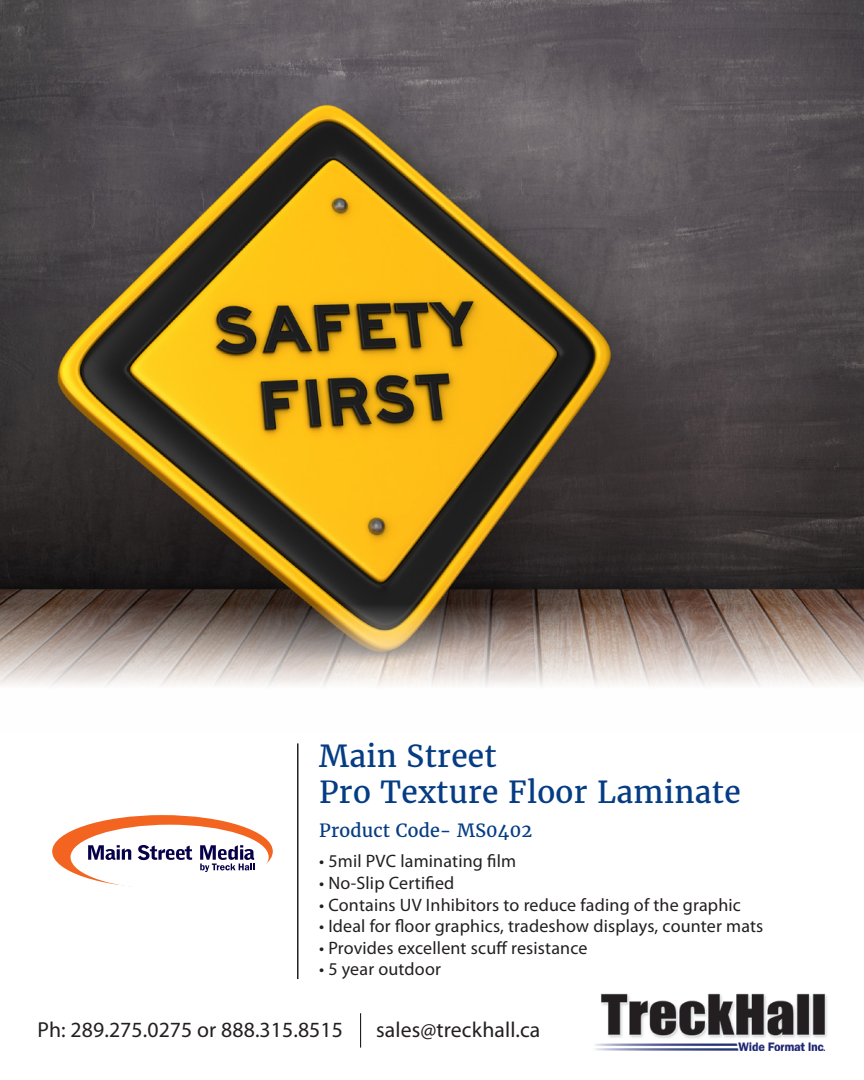
<style>
.page{position:relative;width:864px;height:1080px;background:#fff}
.page>*{position:absolute;margin:0;border:0;box-sizing:border-box;transform-origin:0 0}
.t1{font:30px/36px "Merriweather";letter-spacing:.01em;color:#053c84}
.t2{font:21.75px "Myriad Pro";letter-spacing:.005em;color:#231f20}
.t3{font:18px "Myriad Pro";letter-spacing:.01em;color:#231f20}
.t4{font:18px "Merriweather";letter-spacing:.01em;color:#053c84}
</style>
<div class="page">
<div style="left:52px;top:815px;width:221px;height:73px;background:#f36421;border-radius:50%"></div>
<div style="left:71px;top:825px;width:198px;height:64px;background:#fff;border-radius:50%"></div>
<svg style="left:88px;top:845px;width:43px;height:15px"></svg>
<svg style="left:138px;top:845px;width:54px;height:15px"></svg>
<svg style="left:200px;top:845px;width:54px;height:27px"></svg>
<hr style="left:360px;top:1013px;width:1px;height:35px;background:#231f20">
<hr style="left:297px;top:743px;width:2px;height:236px;background:#231f20">
<img style="left:595px;top:993px;width:232px;height:58px">
<img style="left:0;top:0;width:864px;height:686px">
<p class="t1" style="left:319px;top:738px;width:423px">Main Street<br>Pro Texture Floor Laminate</p>
<p class="t4" style="left:319px;top:818px;width:214px">Product Code- MS0402</p>
<p class="t3" style="left:319px;top:850px;width:199px">• 5mil PVC laminating film</p>
<p class="t3" style="left:319px;top:872px;width:137px">• No-Slip Certified</p>
<p class="t3" style="left:319px;top:893px;width:423px">• Contains UV Inhibitors to reduce fading of the graphic</p>
<p class="t3" style="left:319px;top:915px;width:446px">• Ideal for floor graphics, tradeshow displays, counter mats</p>
<p class="t3" style="left:319px;top:937px;width:270px">• Provides excellent scuff resistance</p>
<p class="t3" style="left:319px;top:958px;width:123px">• 5 year outdoor</p>
<p class="t2" style="left:38px;top:1017px;width:307px">Ph: 289.275.0275 or 888.315.8515</p>
<p class="t2" style="left:376px;top:1017px;width:166px">sales@treckhall.ca</p>
</div>
